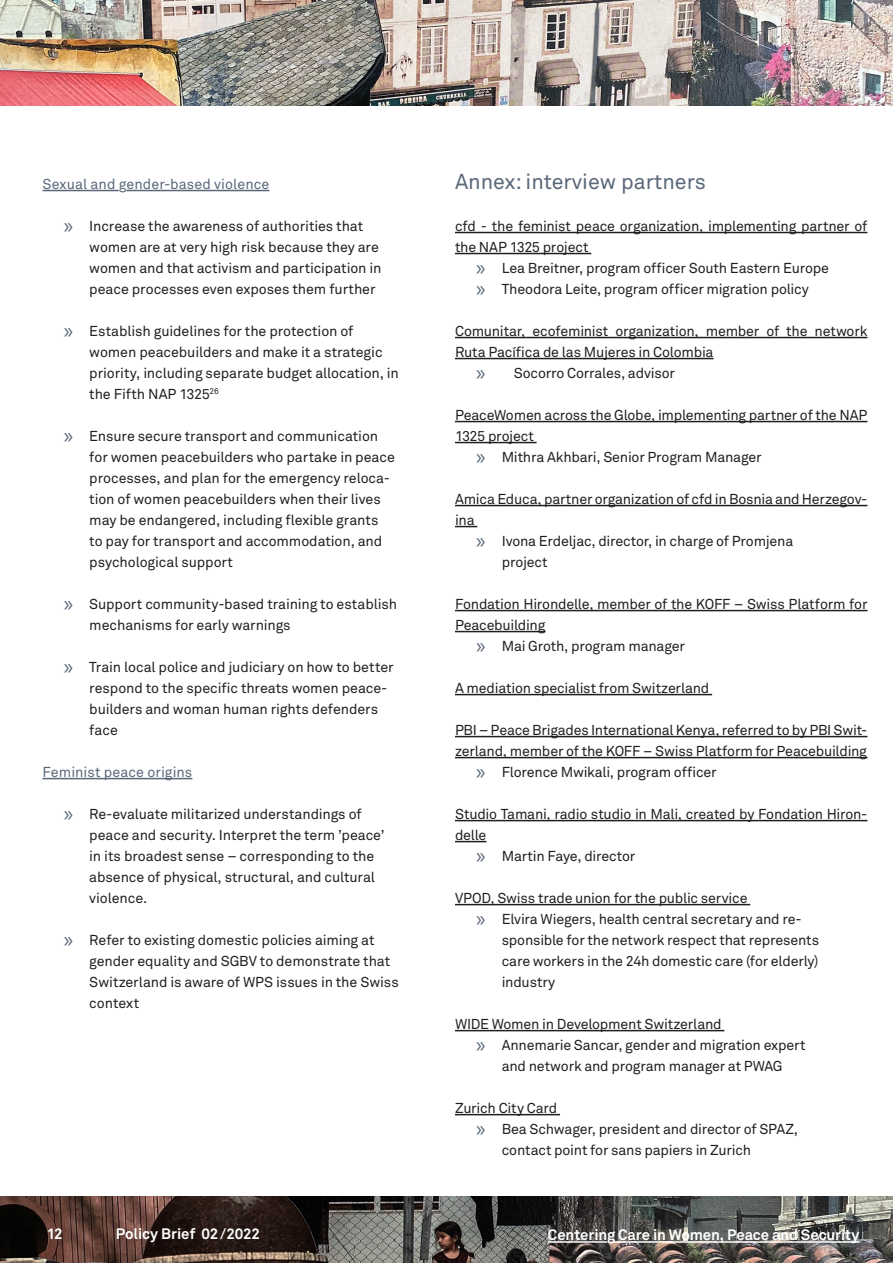
<style>
.page{position:relative;width:893px;height:1263px;background:#fff}
.page>*{position:absolute;margin:0;border:0;box-sizing:border-box;transform-origin:0 0}
.Titel{font:21.3px "Akkurat Std";color:#5a687a}
.Autor_weiss{font:700 15px "Akkurat Std";letter-spacing:-.01em;color:#fff}
.foot_sentence{font:700 15px "Akkurat Std";letter-spacing:-.005em;color:#fff}
.Grundtext{font:14.25px/21px "Akkurat Std";letter-spacing:-.01em;color:#231f20}
.Grundtext-2{font:14.25px "Akkurat Std";letter-spacing:.005em;color:#5a687a}
.s1{font-family:"Myriad Pro";font-size:22.5px;color:#5a687a}
</style>
<div class="page">
<img style="left:0;top:0;width:893px;height:105px">
<img style="left:0;top:1196px;width:891px;height:67px">
<hr style="left:548px;top:1241px;width:59px;height:2px;background:#fff">
<hr style="left:615px;top:1241px;width:244px;height:2px;background:#fff">
<hr style="left:43px;top:190px;width:76px;height:1px;background:#5a687a">
<hr style="left:126px;top:190px;width:143px;height:1px;background:#5a687a">
<hr style="left:43px;top:778px;width:149px;height:1px;background:#5a687a">
<hr style="left:455px;top:232px;width:412px;height:1px;background:#231f20">
<hr style="left:455px;top:253px;width:136px;height:1px;background:#231f20">
<hr style="left:455px;top:337px;width:412px;height:1px;background:#231f20">
<hr style="left:455px;top:358px;width:259px;height:1px;background:#231f20">
<hr style="left:455px;top:421px;width:412px;height:1px;background:#231f20">
<hr style="left:455px;top:442px;width:82px;height:1px;background:#231f20">
<hr style="left:455px;top:505px;width:412px;height:1px;background:#231f20">
<svg style="left:455px;top:526px;width:22px;height:1px"></svg>
<hr style="left:455px;top:610px;width:412px;height:1px;background:#231f20">
<hr style="left:455px;top:631px;width:90px;height:1px;background:#231f20">
<hr style="left:455px;top:694px;width:257px;height:1px;background:#231f20">
<hr style="left:455px;top:736px;width:412px;height:1px;background:#231f20">
<hr style="left:455px;top:757px;width:412px;height:1px;background:#231f20">
<hr style="left:455px;top:820px;width:412px;height:1px;background:#231f20">
<hr style="left:455px;top:841px;width:31px;height:1px;background:#231f20">
<hr style="left:455px;top:904px;width:295px;height:1px;background:#231f20">
<hr style="left:455px;top:1030px;width:269px;height:1px;background:#231f20">
<hr style="left:455px;top:1114px;width:105px;height:1px;background:#231f20">
<p class="Grundtext-2" style="left:43px;top:176px;width:228px">Sexual and gender-based violence</p>
<p class="Grundtext" style="left:89px;top:216px;width:294px;text-indent:-26px"><span class="s1">»</span> Increase the awareness of authorities that women are at very high risk because they are women and that activism and participation in peace processes even exposes them further</p>
<p class="Grundtext" style="left:89px;top:321px;width:311px;text-indent:-26px"><span class="s1">»</span> Establish guidelines for the protection of women peacebuilders and make it a strategic priority, including separate budget allocation, in the Fifth NAP 1325<sup>26</sup></p>
<p class="Grundtext" style="left:89px;top:426px;width:307px;text-indent:-26px"><span class="s1">»</span> Ensure secure transport and communication for women peacebuilders who partake in peace processes, and plan for the emergency reloca&shy;tion of women peacebuilders when their lives may be endangered, including flexible grants to pay for transport and accommodation, and psychological support</p>
<p class="Grundtext" style="left:89px;top:594px;width:309px;text-indent:-26px"><span class="s1">»</span> Support community-based training to establish mechanisms for early warnings</p>
<p class="Grundtext" style="left:89px;top:657px;width:306px;text-indent:-26px"><span class="s1">»</span> Train local police and judiciary on how to better respond to the specific threats women peace&shy;builders and woman human rights defenders face</p>
<p class="Grundtext-2" style="left:43px;top:764px;width:151px">Feminist peace origins</p>
<p class="Grundtext" style="left:89px;top:804px;width:297px;text-indent:-26px"><span class="s1">»</span> Re-evaluate militarized understandings of peace and security. Interpret the term ’peace’ in its broadest sense – corresponding to the absence of physical, structural, and cultural violence.</p>
<p class="Grundtext" style="left:89px;top:930px;width:311px;text-indent:-26px"><span class="s1">»</span> Refer to existing domestic policies aiming at gender equality and SGBV to demonstrate that Switzerland is aware of WPS issues in the Swiss context</p>
<p class="Titel" style="left:455px;top:169px;width:252px">Annex: interview partners</p>
<p class="Grundtext" style="left:455px;top:216px;width:414px">cfd - the feminist peace organization, implementing partner of the NAP 1325 project</p>
<p class="Grundtext" style="left:476px;top:258px;width:354px"><span class="s1">»</span> Lea Breitner, program officer South Eastern Europe</p>
<p class="Grundtext" style="left:476px;top:279px;width:334px"><span class="s1">»</span> Theodora Leite, program officer migration policy</p>
<p class="Grundtext" style="left:455px;top:321px;width:414px">Comunitar, ecofeminist organization, member of the network<br>Ruta Pacífica de las Mujeres in Colombia</p>
<p class="Grundtext" style="left:476px;top:363px;width:200px"><span class="s1">»</span> Socorro Corrales, advisor</p>
<p class="Grundtext" style="left:455px;top:405px;width:414px">PeaceWomen across the Globe, implementing partner of the NAP<br>1325 project</p>
<p class="Grundtext" style="left:476px;top:447px;width:287px"><span class="s1">»</span> Mithra Akhbari, Senior Program Manager</p>
<p class="Grundtext" style="left:455px;top:489px;width:414px">Amica Educa, partner organization of cfd in Bosnia and Herzegov&shy;ina</p>
<p class="Grundtext" style="left:502px;top:531px;width:293px;text-indent:-26px"><span class="s1">»</span> Ivona Erdeljac, director, in charge of Promjena project</p>
<p class="Grundtext" style="left:455px;top:594px;width:414px">Fondation Hirondelle, member of the KOFF – Swiss Platform for<br>Peacebuilding</p>
<p class="Grundtext" style="left:476px;top:636px;width:210px"><span class="s1">»</span> Mai Groth, program manager</p>
<p class="Grundtext" style="left:455px;top:678px;width:256px">A mediation specialist from Switzerland</p>
<p class="Grundtext" style="left:455px;top:720px;width:414px">PBI – Peace Brigades International Kenya, referred to by PBI Swit&shy;zerland, member of the KOFF – Swiss Platform for Peacebuilding</p>
<p class="Grundtext" style="left:476px;top:762px;width:242px"><span class="s1">»</span> Florence Mwikali, program officer</p>
<p class="Grundtext" style="left:455px;top:804px;width:414px">Studio Tamani, radio studio in Mali, created by Fondation Hiron&shy;delle</p>
<p class="Grundtext" style="left:476px;top:846px;width:160px"><span class="s1">»</span> Martin Faye, director</p>
<p class="Grundtext" style="left:455px;top:888px;width:294px">VPOD, Swiss trade union for the public service</p>
<p class="Grundtext" style="left:502px;top:909px;width:319px;text-indent:-26px"><span class="s1">»</span> Elvira Wiegers, health central secretary and re&shy;sponsible for the network respect that represents care workers in the 24h domestic care (for elderly) industry</p>
<p class="Grundtext" style="left:455px;top:1014px;width:268px">WIDE Women in Development Switzerland</p>
<p class="Grundtext" style="left:476px;top:1035px;width:331px;text-align:center"><span class="s1">»</span> Annemarie Sancar, gender and migration expert and network and program manager at PWAG</p>
<p class="Grundtext" style="left:455px;top:1098px;width:104px">Zurich City Card</p>
<p class="Grundtext" style="left:502px;top:1119px;width:298px;text-indent:-26px"><span class="s1">»</span> Bea Schwager, president and director of SPAZ, contact point for sans papiers in Zurich</p>
<p class="Autor_weiss" style="left:117px;top:1224px;width:144px">Policy Brief 10/ 2022</p>
<p class="Autor_weiss" style="left:474px;top:1226px;width:388px">Optatur sam autatures aut pra commo quaero occab ium</p>
<p class="Autor_weiss" style="left:48px;top:1224px;width:18px">12</p>
<p class="Autor_weiss" style="left:201px;top:1224px;width:58px">02 /2021</p>
<p class="foot_sentence" style="left:548px;top:1226px;width:313px">Centering Care in Women, Peace and Security</p>
</div>
